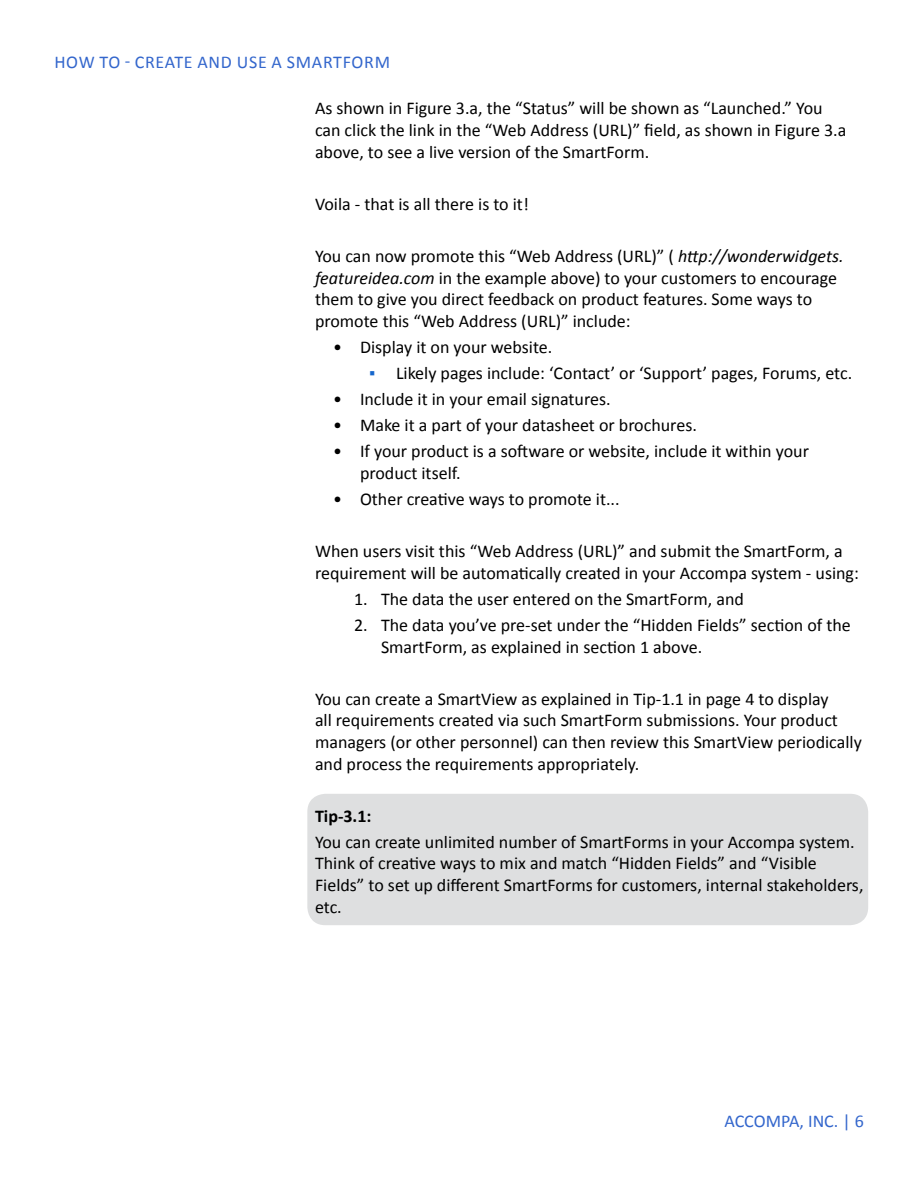
<style>
.page{position:relative;width:918px;height:1188px;background:#fff}
.page>*{position:absolute;margin:0;border:0;box-sizing:border-box;transform-origin:0 0}
.t1{font:18px/21.6px "Calibri";color:#000}
.t2{font:18px "Calibri";letter-spacing:.035em;color:#36c}
.t3{font:18px "Calibri";color:#36c}
.t4{font:700 18px "Calibri";color:#000}
.s1{font-style:italic}
.s2{color:#1566cc}
</style>
<div class="page">
<div style="left:307px;top:794px;width:561px;height:131px;background:#dedfe0;border-radius:18px"></div>
<p class="t2" style="left:54px;top:50px;width:337px">HOW TO - CREATE AND USE A SMARTFORM</p>
<p class="t1" style="left:315px;top:98px;width:533px">As shown in Figure 3.a, the “Status” will be shown as “Launched.” You can click the link in the “Web Address (URL)” field, as shown in Figure 3.a above, to see a live version of the SmartForm.</p>
<p class="t1" style="left:315px;top:193px;width:215px">Voila - that is all there is to it!</p>
<p class="t1" style="left:315px;top:245px;width:530px">You can now promote this “Web Address (URL)” ( <span class="s1">http://wonderwidgets. featureidea.com</span> in the example above) to your customers to encourage them to give you direct feedback on product features. Some ways to promote this “Web Address (URL)” include:</p>
<p class="t1" style="left:333px;top:336px;width:221px">• Display it on your website.</p>
<p class="t1" style="left:369px;top:362px;width:485px"><span class="s2">▪</span> Likely pages include: ‘Contact’ or ‘Support’ pages, Forums, etc.</p>
<p class="t1" style="left:333px;top:388px;width:279px">• Include it in your email signatures.</p>
<p class="t1" style="left:333px;top:414px;width:365px">• Make it a part of your datasheet or brochures.</p>
<p class="t1" style="left:360px;top:440px;width:450px;text-indent:-27px">• If your product is a software or website, include it within your product itself.</p>
<p class="t1" style="left:333px;top:488px;width:288px">• Other creative ways to promote it...</p>
<p class="t1" style="left:315px;top:540px;width:545px">When users visit this “Web Address (URL)” and submit the SmartForm, a requirement will be automatically created in your Accompa system - using:</p>
<p class="t1" style="left:354px;top:588px;width:391px">1. The data the user entered on the SmartForm, and</p>
<p class="t1" style="left:381px;top:614px;width:471px;text-indent:-27px">2. The data you’ve pre-set under the “Hidden Fields” section of the<br>SmartForm, as explained in section 1 above.</p>
<p class="t1" style="left:315px;top:688px;width:548px">You can create a SmartView as explained in Tip-1.1 in page 4 to display<br>all requirements created via such SmartForm submissions. Your product managers (or other personnel) can then review this SmartView periodically and process the requirements appropriately.</p>
<p class="t4" style="left:315px;top:804px;width:58px">Tip-3.1:</p>
<p class="t1" style="left:315px;top:831px;width:550px">You can create unlimited number of SmartForms in your Accompa system.<br>Think of creative ways to mix and match “Hidden Fields” and “Visible Fields” to set up different SmartForms for customers, internal stakeholders, etc.</p>
<p class="t3" style="left:724px;top:1110px;width:141px">ACCOMPA, INC. | 6</p>
</div>
